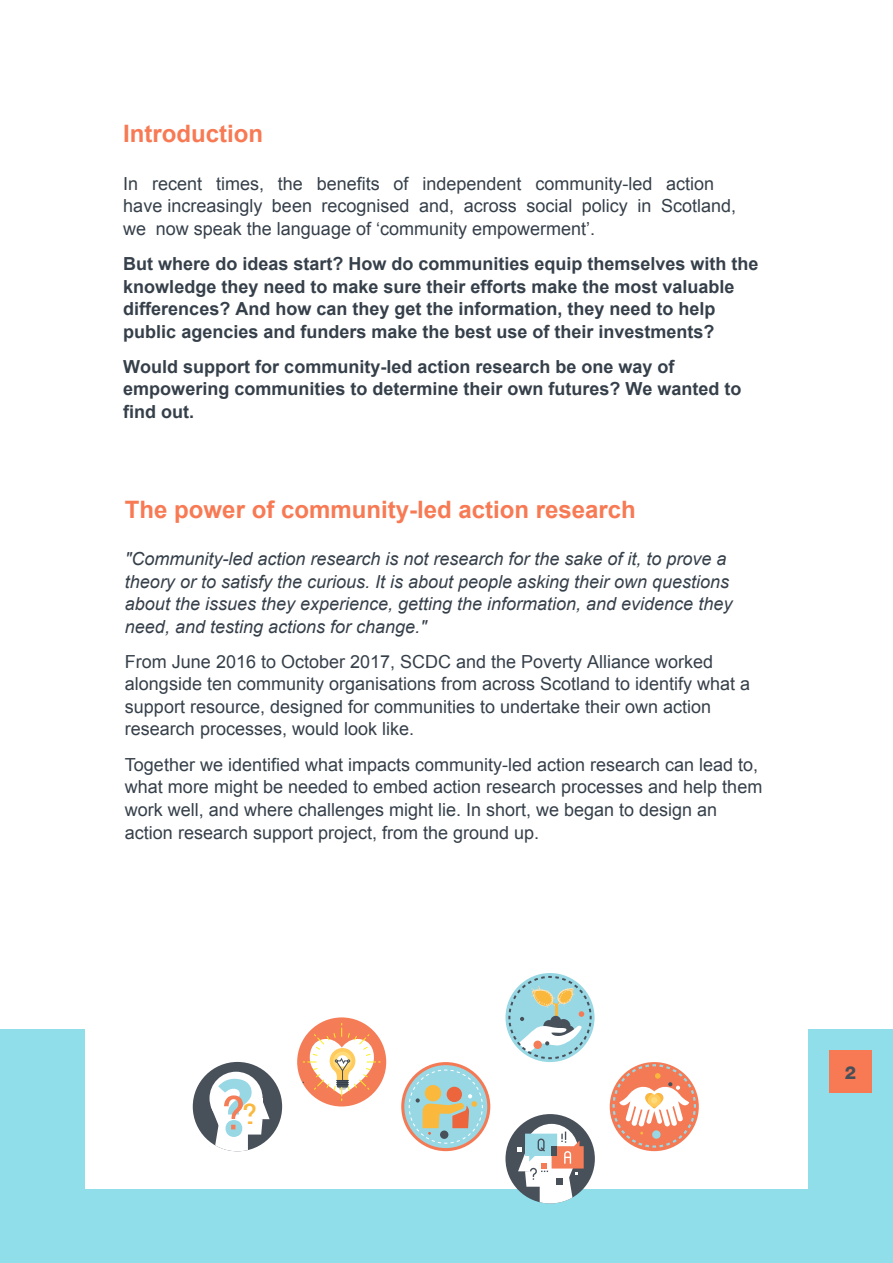
<style>
.page{position:relative;width:893px;height:1263px;background:#fff}
.page>*{position:absolute;margin:0;border:0;box-sizing:border-box;transform-origin:0 0}
.t1{font:700 83.85px "Source Code Pro";color:#98d8e5}
.t2{font:700 24px "Arial";color:#f77a54}
.t3{font:18px/22.5px "Arial";color:#36404a}
.t4{font:700 18px/22.5px "Arial";color:#36404a}
.t5{font:italic 18px/22.5px "Arial";color:#36404a}
.t6{font:800 18px "Helvetica Neue";color:#474f59}
.s1{font-style:inherit}
.s2{font-family:"MS P Gothic";font-weight:400;font-size:50.25px;color:#f47c57}
.s3{font-family:"OCRB";font-weight:400;font-size:32.1px;color:#f9b83e}
</style>
<div class="page">
<div style="left:0;top:1029px;width:893px;height:234px;background:#91deeb"></div>
<div style="left:829px;top:1050px;width:43px;height:43px;background:#f77a54"></div>
<div style="left:85px;top:85px;width:723px;height:1103px;background:#fff"></div>
<svg style="left:507px;top:975px;width:86px;height:85px"></svg>
<svg style="left:401px;top:1062px;width:89px;height:89px"></svg>
<div style="left:404px;top:1065px;width:83px;height:83px;background:#98d8e5;border-radius:50%"></div>
<svg style="left:408px;top:1069px;width:75px;height:75px"></svg>
<div style="left:193px;top:1062px;width:89px;height:89px;background:#48505a;border-radius:50%"></div>
<div style="left:210px;top:1072px;width:53px;height:53px;background:#fff;border-radius:50%"></div>
<svg style="left:211px;top:1102px;width:59px;height:49px"></svg>
<div style="left:297px;top:1017px;width:89px;height:89px;background:#f47c57;border-radius:50%"></div>
<svg style="left:611px;top:1063px;width:86px;height:86px"></svg>
<svg style="left:302px;top:1022px;width:80px;height:80px"></svg>
<div style="left:505px;top:1114px;width:90px;height:89px;background:#48505a;border-radius:50%"></div>
<div style="left:525px;top:1124px;width:53px;height:53px;background:#fff;border-radius:50%"></div>
<svg style="left:517px;top:1130px;width:67px;height:73px"></svg>
<div style="left:556px;top:1177px;width:7px;height:7px;background:#48505a"></div>
<h2 class="t2" style="left:123px;top:118px;width:141px">Introduction</h2>
<p class="t3" style="left:123px;top:172px;width:614px">In recent times, the benefits of independent community-led action have increasingly been recognised and, across social policy in Scotland, we now speak the language of ‘community empowerment’.</p>
<p class="t4" style="left:123px;top:253px;width:637px">But where do ideas start? How do communities equip themselves with the knowledge they need to make sure their efforts make the most valuable differences? And how can they get the information<span class="s1">,</span> they need to help public agencies and funders make the best use of their investments?</p>
<p class="t4" style="left:123px;top:356px;width:620px">Would support for community-led action research be one way of empowering communities to determine their own futures? We wanted to find out.</p>
<h2 class="t2" style="left:125px;top:493px;width:512px">The power of community-led action research</h2>
<p class="t5" style="left:125px;top:548px;width:609px">"Community-led action research is not research for the sake of it, to prove a theory or to satisfy the curious. It is about people asking their own questions about the issues they experience, getting the information, and evidence they need, and testing actions for change."</p>
<p class="t3" style="left:125px;top:651px;width:627px">From June 2016 to October 2017, SCDC and the Poverty Alliance worked alongside ten community organisations from across Scotland to identify what a support resource, designed for communities to undertake their own action research processes, would look like.</p>
<p class="t3" style="left:125px;top:753px;width:639px">Together we identified what impacts community-led action research can lead to, what more might be needed to embed action research processes and help them work well, and where challenges might lie. In short, we began to design an action research support project, from the ground up.</p>
<h1 class="t1" style="left:210px;top:1054px;width:52px">?<span class="s2">?</span> <span class="s3">?</span></h1>
<p class="t6" style="left:845px;top:1061px;width:13px">2</p>
</div>
